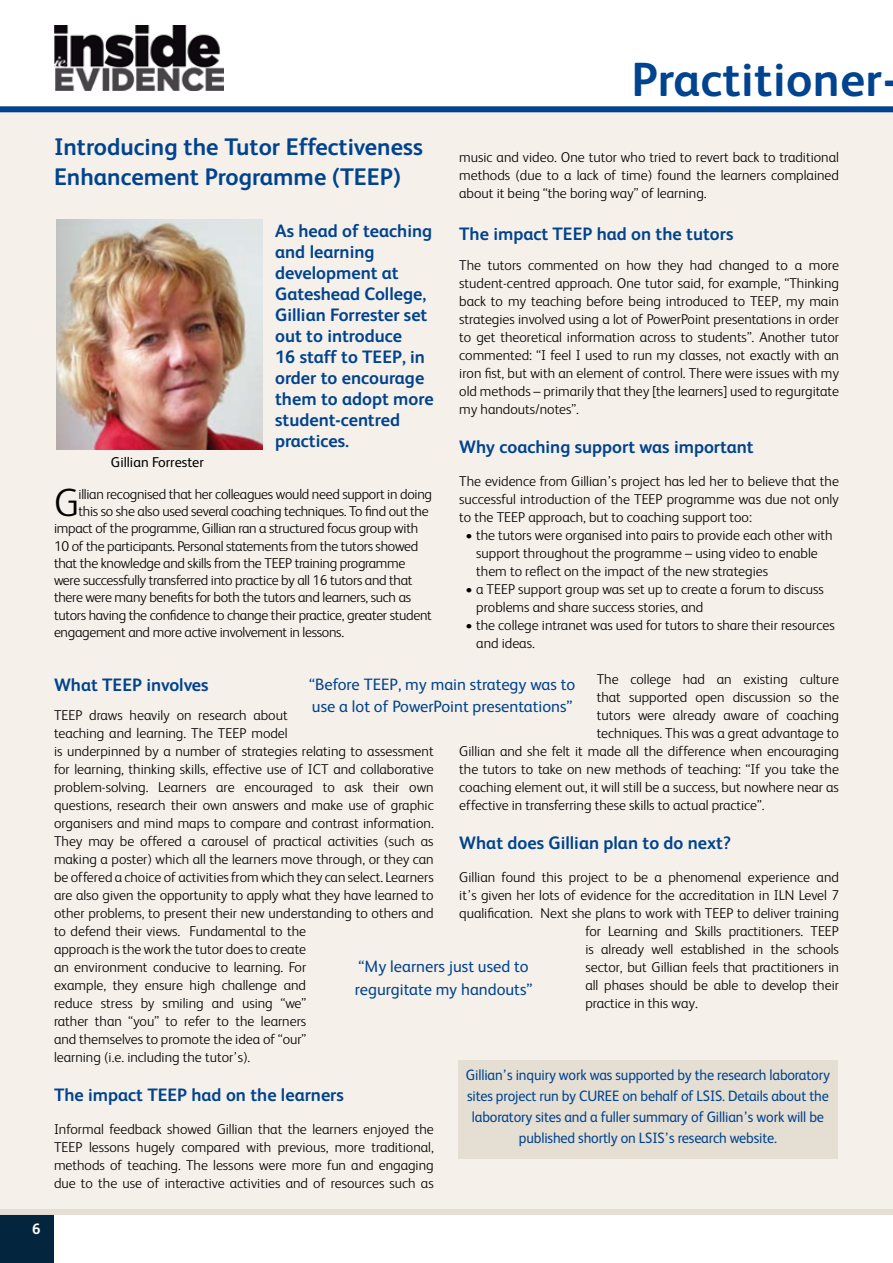
<style>
.page{position:relative;width:893px;height:1263px;background:#fff}
.page>*{position:absolute;margin:0;border:0;box-sizing:border-box;transform-origin:0 0}
.t1{font:700 48px "FS Albert";letter-spacing:.01em;color:#00438e}
.t2{font:300 39.3px "FS Albert";color:#000}
.t3{font:700 24px/30px "FS Albert";color:#00438e}
.t4{font:700 18px/21px "FS Albert";color:#00438e}
.t5{font:16.5px/22.5px "FS Albert";color:#00438e}
.t6{font:15px/21px "FS Albert";letter-spacing:-.01em;color:#00438e;text-align:center;scale:.95 1}
.t7{font:700 15px "FS Albert";color:#fff}
.t8{font:300 14.25px/18px "FS Albert";color:#000}
.t9{font:300 14.25px "FS Albert";letter-spacing:-.02em;color:#000}
.t10{font:14.25px "FS Albert";color:#000}
</style>
<div class="page">
<div style="left:0;top:110px;width:893px;height:1098px;background:#f5f0e9"></div>
<div style="left:0;top:1210px;width:53px;height:53px;background:#03263e"></div>
<div style="left:0;top:106px;width:893px;height:6px;background:#00438e"></div>
<div style="left:0;top:1209px;width:893px;height:6px;background:#e5ded3"></div>
<img style="left:54px;top:25px;width:169px;height:66px">
<img style="left:56px;top:220px;width:206px;height:229px">
<div style="left:458px;top:1060px;width:379px;height:98px;background:#e5ded3"></div>
<h1 class="t1" style="left:632px;top:47px;width:267px">Practitioner-</h1>
<p class="t7" style="left:32px;top:1219px;width:10px">6</p>
<h3 class="t3" style="left:54px;top:130px;width:370px">Introducing the Tutor Effectiveness<br>Enhancement Programme (TEEP)</h3>
<p class="t4" style="left:275px;top:220px;width:160px">As head of teaching and learning development at<br>Gateshead College,<br>Gillian Forrester set out to introduce<br>16 staff to TEEP, in order to encourage them to adopt more student-centred practices.</p>
<h2 class="t2" style="left:54px;top:477px;width:27px">G</h2>
<p class="t9" style="left:78px;top:485px;width:355px">illian recognised that her colleagues would need support in doing</p>
<p class="t8" style="left:459px;top:147px;width:381px;text-align:justify">music and video. One tutor who tried to revert back to traditional methods (due to a lack of time) found the learners complained about it being “the boring way” of learning.</p>
<p class="t4" style="left:459px;top:223px;width:276px">The impact TEEP had on the tutors</p>
<p class="t8" style="left:459px;top:255px;width:381px;text-align:justify">The tutors commented on how they had changed to a more student-centred approach. One tutor said, for example, “Thinking back to my teaching before being introduced to TEEP, my main strategies involved using a lot of PowerPoint presentations in order to get theoretical information across to students”. Another tutor commented: “I feel I used to run my classes, not exactly with an iron fist, but with an element of control. There were issues with my old methods – primarily that they [the learners] used to regurgitate my handouts/notes”.</p>
<p class="t4" style="left:459px;top:436px;width:296px">Why coaching support was important</p>
<p class="t8" style="left:459px;top:471px;width:381px;text-align:justify">The evidence from Gillian’s project has led her to believe that the successful introduction of the TEEP programme was due not only to the TEEP approach, but to coaching support too:</p>
<p class="t8" style="left:476px;top:525px;width:358px;text-indent:-11px">• the tutors were organised into pairs to provide each other with support throughout the programme – using video to enable them to reflect on the impact of the new strategies</p>
<p class="t8" style="left:476px;top:579px;width:349px;text-indent:-11px">• a TEEP support group was set up to create a forum to discuss problems and share success stories, and</p>
<p class="t8" style="left:476px;top:615px;width:360px;text-indent:-11px">• the college intranet was used for tutors to share their resources and ideas.</p>
<p class="t8" style="left:597px;top:669px;width:244px">The college had an existing culture</p>
<p class="t8" style="left:597px;top:687px;width:244px">that supported open discussion so the</p>
<p class="t8" style="left:597px;top:705px;width:244px">tutors were already aware of coaching</p>
<p class="t8" style="left:597px;top:723px;width:244px">techniques. This was a great advantage to</p>
<p class="t8" style="left:459px;top:741px;width:381px">Gillian and she felt it made all the difference when encouraging</p>
<p class="t8" style="left:459px;top:759px;width:381px">the tutors to take on new methods of teaching: “If you take the</p>
<p class="t8" style="left:459px;top:777px;width:381px">coaching element out, it will still be a success, but nowhere near as</p>
<p class="t8" style="left:459px;top:795px;width:307px">effective in transferring these skills to actual practice”.</p>
<p class="t4" style="left:459px;top:832px;width:273px">What does Gillian plan to do next?</p>
<p class="t8" style="left:459px;top:867px;width:381px">Gillian found this project to be a phenomenal experience and</p>
<p class="t8" style="left:459px;top:885px;width:381px">it’s given her lots of evidence for the accreditation in ILN Level 7</p>
<p class="t8" style="left:459px;top:903px;width:381px">qualification. Next she plans to work with TEEP to deliver training</p>
<p class="t8" style="left:585px;top:921px;width:255px">for Learning and Skills practitioners. TEEP</p>
<p class="t8" style="left:585px;top:939px;width:255px">is already well established in the schools</p>
<p class="t8" style="left:585px;top:957px;width:255px">sector, but Gillian feels that practitioners in</p>
<p class="t8" style="left:585px;top:975px;width:255px">all phases should be able to develop their</p>
<p class="t8" style="left:585px;top:993px;width:114px">practice in this way.</p>
<p class="t10" style="left:111px;top:453px;width:94px">Gillian Forrester</p>
<p class="t9" style="left:78px;top:502px;width:352px">this so she also used several coaching techniques. To find out the</p>
<p class="t9" style="left:54px;top:519px;width:366px">impact of the programme, Gillian ran a structured focus group with</p>
<p class="t9" style="left:54px;top:536px;width:366px">10 of the participants. Personal statements from the tutors showed</p>
<p class="t9" style="left:54px;top:554px;width:353px">that the knowledge and skills from the TEEP training programme</p>
<p class="t9" style="left:54px;top:571px;width:360px">were successfully transferred into practice by all 16 tutors and that</p>
<p class="t9" style="left:54px;top:588px;width:359px">there were many benefits for both the tutors and learners, such as</p>
<p class="t9" style="left:54px;top:605px;width:379px">tutors having the confidence to change their practice, greater student</p>
<p class="t9" style="left:54px;top:623px;width:292px">engagement and more active involvement in lessons.</p>
<p class="t4" style="left:54px;top:674px;width:156px">What TEEP involves</p>
<p class="t8" style="left:54px;top:705px;width:381px">TEEP draws heavily on research about<br>teaching and learning. The TEEP model<br>is underpinned by a number of strategies relating to assessment for learning, thinking skills, effective use of ICT and collaborative problem-solving. Learners are encouraged to ask their own questions, research their own answers and make use of graphic organisers and mind maps to compare and contrast information.<br>They may be offered a carousel of practical activities (such as making a poster) which all the learners move through, or they can be offered a choice of activities from which they can select. Learners are also given the opportunity to apply what they have learned to other problems, to present their new understanding to others and to defend their views. Fundamental to the<br>approach is the work the tutor does to create<br>an environment conducive to learning. For<br>example, they ensure high challenge and<br>reduce stress by smiling and using “we”<br>rather than “you” to refer to the learners<br>and themselves to promote the idea of “our”<br>learning (i.e. including the tutor’s).</p>
<p class="t4" style="left:54px;top:1084px;width:291px">The impact TEEP had on the learners</p>
<p class="t8" style="left:54px;top:1119px;width:381px;text-align:justify">Informal feedback showed Gillian that the learners enjoyed the TEEP lessons hugely compared with previous, more traditional, methods of teaching. The lessons were more fun and engaging due to the use of interactive activities and of resources such as</p>
<p class="t5" style="left:309px;top:672px;width:268px">“Before TEEP, my main strategy was to use a lot of PowerPoint presentations”</p>
<p class="t5" style="left:355px;top:954px;width:179px">“My learners just used to regurgitate my handouts”</p>
<p class="t6" style="left:466px;top:1064px;width:385px">Gillian’s inquiry work was supported by the research laboratory sites project run by CUREE on behalf of LSIS. Details about the laboratory sites and a fuller summary of Gillian’s work will be published shortly on LSIS’s research website.</p>
</div>
